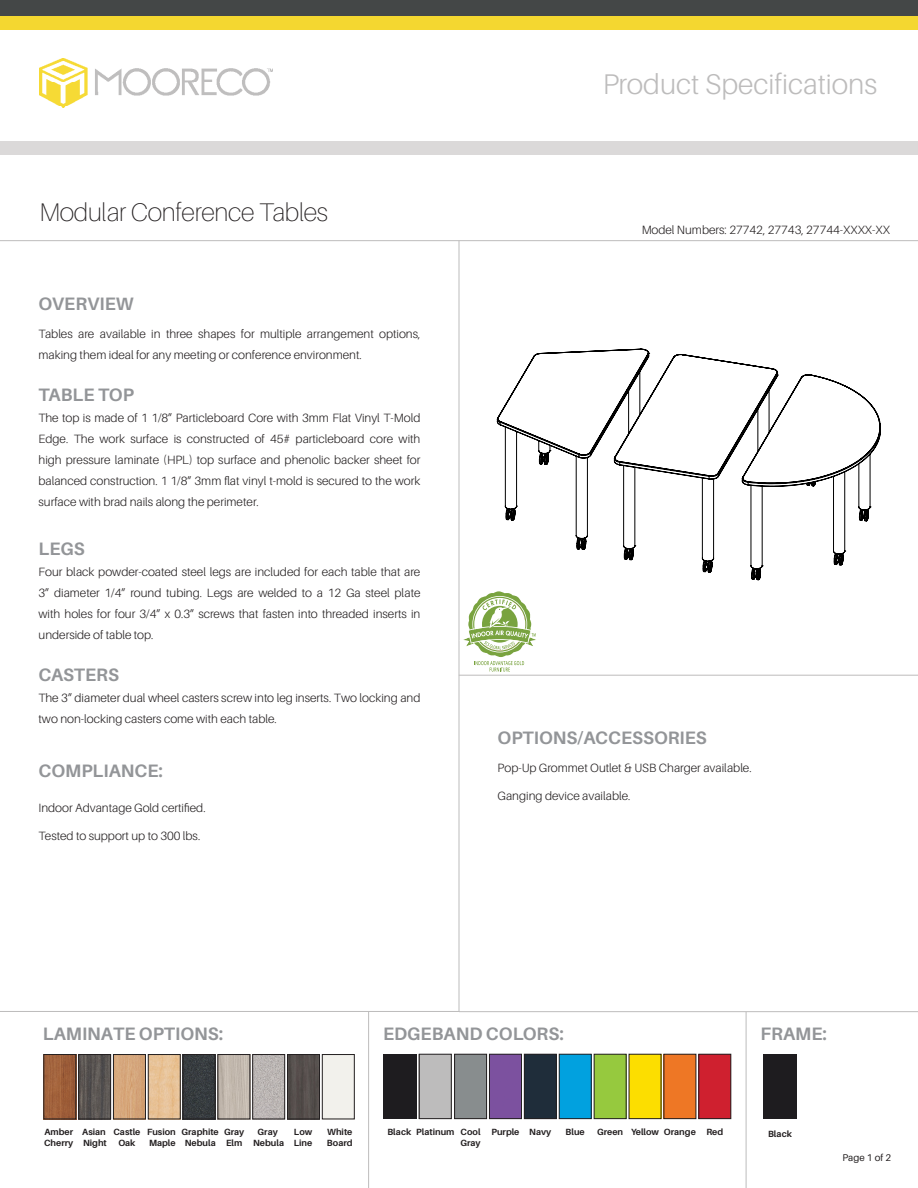
<style>
.page{position:relative;width:918px;height:1188px;background:#fff}
.page>*{position:absolute;margin:0;border:0;box-sizing:border-box;transform-origin:0 0}
.t1{font:300 28.5px "Aileron";color:#bdbcbc}
.Header_-_Product_Nam{font:100 25.5px "Aileron";letter-spacing:-.01em;color:#231f20}
.Header_-_Subhead{font:700 18px "Aileron";color:#939598}
.Copy_-_Paragraph{font:700 18px "Aileron";color:#939598}
.Copy_-_Paragraph-2{font:300 12px/21px "Aileron";color:#231f20}
.Header_-_Subhead-2{font:300 12px/21px "Aileron";color:#231f20;text-align:justify}
.Page_Number{font:9.75px "Aileron";color:#231f20}
.Caption_-_Centered_B{font:700 9px "Aileron";color:#231f20}
</style>
<div class="page">
<div style="left:0;top:12px;width:918px;height:17px;background:#f4d730"></div>
<div style="left:0;top:0;width:918px;height:16px;background:#444747"></div>
<div style="left:0;top:141px;width:918px;height:14px;background:#dbd9d9"></div>
<hr style="left:0;top:240px;width:918px;height:1px;background:#bdbcbc">
<hr style="left:459px;top:1011px;width:459px;height:1px;background:#bdbcbc">
<hr style="left:459px;top:675px;width:459px;height:1px;background:#bdbcbc">
<hr style="left:459px;top:241px;width:1px;height:771px;background:#bdbcbc">
<img style="left:39px;top:58px;width:233px;height:49px">
<hr style="left:0;top:1011px;width:459px;height:1px;background:#bdbcbc">
<svg style="left:497px;top:349px;width:384px;height:232px"></svg>
<div style="left:419px;top:1054px;width:33px;height:65px;background:#bdbcbc"></div>
<hr style="left:746px;top:1012px;width:1px;height:176px;background:#bdbcbc">
<hr style="left:368px;top:1012px;width:1px;height:176px;background:#bdbcbc">
<div style="left:454px;top:1054px;width:33px;height:65px;background:#888d8e"></div>
<div style="left:524px;top:1054px;width:33px;height:65px;background:#1f2d3a"></div>
<div style="left:559px;top:1054px;width:32px;height:65px;background:#01a1df"></div>
<div style="left:594px;top:1054px;width:32px;height:65px;background:#96c93e"></div>
<div style="left:629px;top:1054px;width:32px;height:65px;background:#fcde00"></div>
<div style="left:664px;top:1054px;width:32px;height:65px;background:#ee7725"></div>
<div style="left:699px;top:1054px;width:32px;height:65px;background:#cf202f"></div>
<div style="left:491px;top:1056px;width:29px;height:61px;background:#7c519f"></div>
<div style="left:322px;top:1054px;width:33px;height:65px;border:1px solid #231f20"></div>
<div style="left:559px;top:1054px;width:32px;height:65px;border:1px solid #231f20"></div>
<img style="left:46px;top:1056px;width:28px;height:61px">
<div style="left:44px;top:1054px;width:32px;height:65px;border:1px solid #231f20"></div>
<div style="left:594px;top:1054px;width:32px;height:65px;border:1px solid #231f20"></div>
<img style="left:80px;top:1056px;width:29px;height:61px">
<div style="left:78px;top:1054px;width:33px;height:65px;border:1px solid #231f20"></div>
<img style="left:115px;top:1056px;width:29px;height:61px">
<div style="left:113px;top:1054px;width:33px;height:65px;border:1px solid #231f20"></div>
<img style="left:150px;top:1056px;width:28px;height:61px">
<div style="left:148px;top:1054px;width:32px;height:65px;border:1px solid #231f20"></div>
<img style="left:185px;top:1056px;width:28px;height:61px">
<div style="left:183px;top:1054px;width:32px;height:65px;border:1px solid #231f20"></div>
<img style="left:220px;top:1056px;width:28px;height:61px">
<img style="left:254px;top:1056px;width:29px;height:61px">
<div style="left:252px;top:1054px;width:33px;height:65px;border:1px solid #231f20"></div>
<img style="left:289px;top:1056px;width:29px;height:61px">
<div style="left:287px;top:1054px;width:33px;height:65px;border:1px solid #231f20"></div>
<div style="left:419px;top:1054px;width:33px;height:65px;border:1px solid #231f20"></div>
<div style="left:454px;top:1054px;width:33px;height:65px;border:1px solid #231f20"></div>
<div style="left:489px;top:1054px;width:33px;height:65px;border:1px solid #231f20"></div>
<div style="left:524px;top:1054px;width:33px;height:65px;border:1px solid #231f20"></div>
<div style="left:699px;top:1054px;width:32px;height:65px;border:1px solid #231f20"></div>
<div style="left:664px;top:1054px;width:32px;height:65px;border:1px solid #231f20"></div>
<div style="left:383px;top:1054px;width:33px;height:65px;background:#1e1c1f"></div>
<div style="left:763px;top:1054px;width:34px;height:65px;background:#1e1c1f"></div>
<svg style="left:459px;top:591px;width:77px;height:81px"></svg>
<p class="Header_-_Product_Nam" style="left:39px;top:198px;width:290px">Modular Conference Tables</p>
<p class="Copy_-_Paragraph" style="left:39px;top:294px;width:97px">OVERVIEW</p>
<p class="Copy_-_Paragraph-2" style="left:39px;top:323px;width:383px">Tables are available in three shapes for multiple arrangement options, making them ideal for any meeting or conference environment.</p>
<p class="Header_-_Subhead" style="left:39px;top:385px;width:97px">TABLE TOP</p>
<p class="Header_-_Subhead-2" style="left:39px;top:407px;width:383px">The top is made of 1 1/8” Particleboard Core with 3mm Flat Vinyl T-Mold Edge. The work surface is constructed of 45# particleboard core with high pressure laminate (HPL) top surface and phenolic backer sheet for balanced construction. 1 1/8” 3mm flat vinyl t-mold is secured to the work surface with brad nails along the perimeter.</p>
<p class="Header_-_Subhead" style="left:39px;top:538px;width:48px">LEGS</p>
<p class="Copy_-_Paragraph-2" style="left:39px;top:561px;width:383px;text-align:justify">Four black powder-coated steel legs are included for each table that are 3” diameter 1/4” round tubing. Legs are welded to a 12 Ga steel plate with holes for four 3/4” x 0.3” screws that fasten into threaded inserts in underside of table top.</p>
<p class="Copy_-_Paragraph" style="left:39px;top:664px;width:82px">CASTERS</p>
<p class="Copy_-_Paragraph-2" style="left:39px;top:687px;width:383px">The 3” diameter dual wheel casters screw into leg inserts. Two locking and two non-locking casters come with each table.</p>
<p class="Header_-_Subhead" style="left:39px;top:760px;width:126px">COMPLIANCE:</p>
<p class="Copy_-_Paragraph-2" style="left:39px;top:798px;width:169px">Indoor Advantage Gold certified.</p>
<p class="Copy_-_Paragraph-2" style="left:39px;top:825px;width:163px">Tested to support up to 300 lbs.</p>
<h1 class="t1" style="left:602px;top:69px;width:276px">Product Specifications</h1>
<p class="Header_-_Subhead-2" style="left:641px;top:219px;width:250px">Model Numbers: 27742, 27743, 27744-XXXX-XX</p>
<p class="Copy_-_Paragraph" style="left:498px;top:728px;width:211px">OPTIONS/ACCESSORIES</p>
<p class="Copy_-_Paragraph-2" style="left:498px;top:758px;width:256px">Pop-Up Grommet Outlet &amp; USB Charger available.</p>
<p class="Copy_-_Paragraph-2" style="left:498px;top:785px;width:135px">Ganging device available.</p>
<p class="Header_-_Subhead" style="left:43px;top:1024px;width:182px">LAMINATE OPTIONS:</p>
<p class="Header_-_Subhead" style="left:383px;top:1024px;width:182px">EDGEBAND COLORS:</p>
<p class="Header_-_Subhead" style="left:761px;top:1024px;width:68px">FRAME:</p>
<p class="Caption_-_Centered_B" style="left:44px;top:1127px;width:30px">Amber</p>
<p class="Caption_-_Centered_B" style="left:44px;top:1138px;width:31px">Cherry</p>
<p class="Caption_-_Centered_B" style="left:182px;top:1127px;width:39px">Graphite</p>
<p class="Caption_-_Centered_B" style="left:185px;top:1138px;width:33px">Nebula</p>
<p class="Caption_-_Centered_B" style="left:113px;top:1127px;width:28px">Castle</p>
<p class="Caption_-_Centered_B" style="left:118px;top:1138px;width:19px">Oak</p>
<p class="Caption_-_Centered_B" style="left:82px;top:1127px;width:25px">Asian</p>
<p class="Caption_-_Centered_B" style="left:83px;top:1138px;width:25px">Night</p>
<p class="Caption_-_Centered_B" style="left:147px;top:1127px;width:30px">Fusion</p>
<p class="Caption_-_Centered_B" style="left:149px;top:1138px;width:28px">Maple</p>
<p class="Caption_-_Centered_B" style="left:224px;top:1127px;width:22px">Gray</p>
<p class="Caption_-_Centered_B" style="left:226px;top:1138px;width:18px">Elm</p>
<p class="Caption_-_Centered_B" style="left:258px;top:1127px;width:22px">Gray</p>
<p class="Caption_-_Centered_B" style="left:253px;top:1138px;width:33px">Nebula</p>
<p class="Caption_-_Centered_B" style="left:294px;top:1127px;width:20px">Low</p>
<p class="Caption_-_Centered_B" style="left:294px;top:1138px;width:20px">Line</p>
<p class="Caption_-_Centered_B" style="left:327px;top:1127px;width:27px">White</p>
<p class="Caption_-_Centered_B" style="left:327px;top:1138px;width:27px">Board</p>
<p class="Caption_-_Centered_B" style="left:387px;top:1127px;width:25px">Black</p>
<p class="Caption_-_Centered_B" style="left:461px;top:1127px;width:21px">Cool</p>
<p class="Caption_-_Centered_B" style="left:460px;top:1138px;width:22px">Gray</p>
<p class="Caption_-_Centered_B" style="left:416px;top:1127px;width:40px">Platinum</p>
<p class="Caption_-_Centered_B" style="left:491px;top:1127px;width:30px">Purple</p>
<p class="Caption_-_Centered_B" style="left:529px;top:1127px;width:24px">Navy</p>
<p class="Caption_-_Centered_B" style="left:566px;top:1127px;width:21px">Blue</p>
<p class="Caption_-_Centered_B" style="left:597px;top:1127px;width:28px">Green</p>
<p class="Caption_-_Centered_B" style="left:631px;top:1127px;width:30px">Yellow</p>
<p class="Caption_-_Centered_B" style="left:664px;top:1127px;width:33px">Orange</p>
<p class="Caption_-_Centered_B" style="left:706px;top:1127px;width:18px">Red</p>
<p class="Caption_-_Centered_B" style="left:768px;top:1128px;width:25px">Black</p>
<p class="Page_Number" style="left:842px;top:1152px;width:50px">Page 1 of 2</p>
</div>
